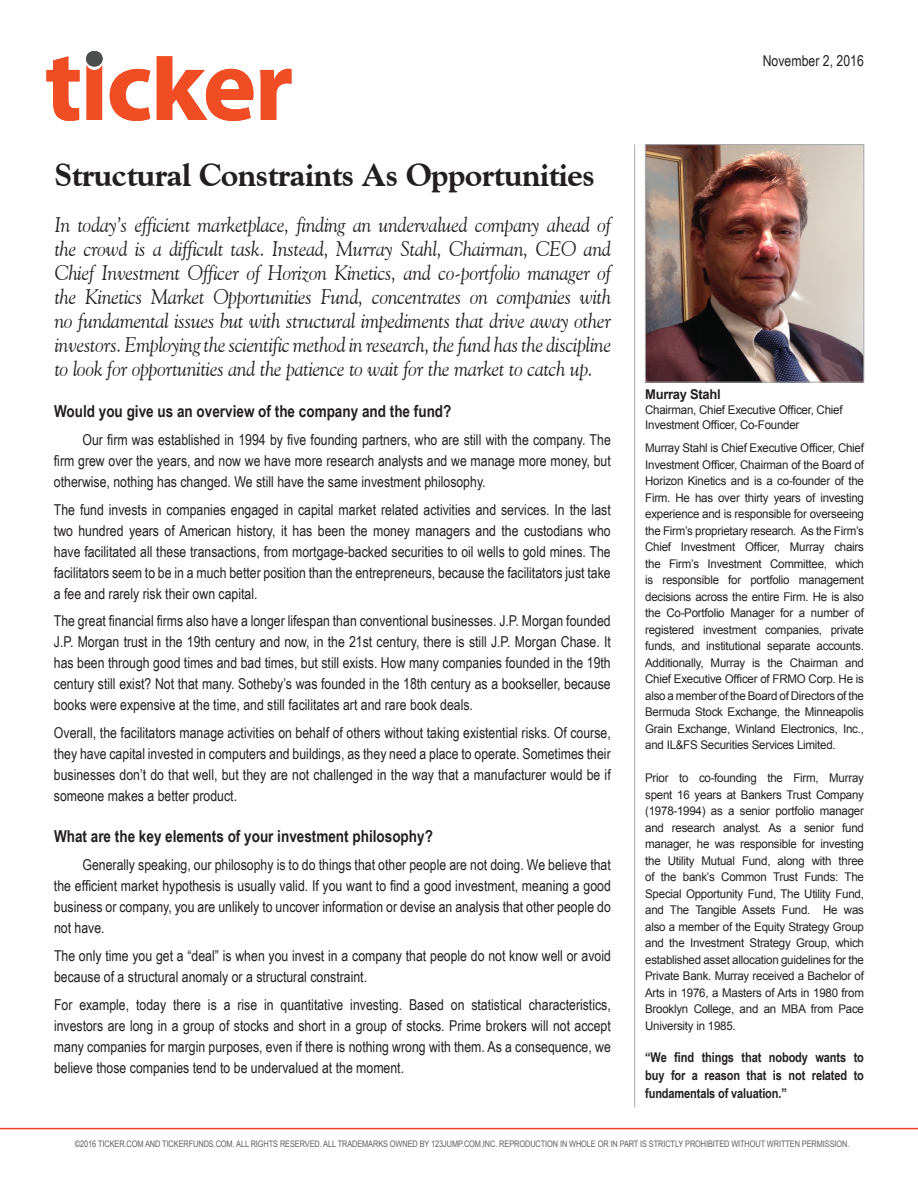
<style>
.page{position:relative;width:918px;height:1188px;background:#fff}
.page>*{position:absolute;margin:0;border:0;box-sizing:border-box;transform-origin:0 0}
.t1{font:800 31.5px "Goudy Old Style BT";letter-spacing:-.01em;color:#231f20}
.t2{font:italic 21px/24px "Goudy Old Style BT";letter-spacing:-.01em;color:#231f20;text-align:justify;scale:.94 1}
.t3{font:700 16.5px "Arial Narrow";color:#231f20}
.t4{font:15px/21px "Arial Narrow";color:#231f20;text-align:justify}
.t5{font:700 13.5px/18px "Arial Narrow";letter-spacing:-.01em;color:#231f20;text-align:justify}
.t6{font:700 13.5px "Arial";letter-spacing:-.02em;color:#231f20;scale:.96 1}
.t7{font:12px/16.5px "Arial";letter-spacing:-.02em;color:#231f20;text-align:justify;scale:.96 1}
.t8{font:9px "Arial Narrow";letter-spacing:-.01em;color:#5a5d60}
</style>
<div class="page">
<svg style="left:47px;top:56px;width:33px;height:65px"></svg>
<svg style="left:110px;top:69px;width:40px;height:52px"></svg>
<svg style="left:157px;top:56px;width:96px;height:65px"></svg>
<svg style="left:260px;top:69px;width:31px;height:51px"></svg>
<svg style="left:87px;top:65px;width:15px;height:55px"></svg>
<div style="left:86px;top:51px;width:17px;height:16px;background:#4d4e4e;border-radius:50%"></div>
<hr style="left:0;top:1128px;width:918px;height:1px;background:#ef4227">
<hr style="left:634px;top:144px;width:1px;height:963px;background:#a8a9ad">
<img style="left:647px;top:146px;width:215px;height:234px">
<div style="left:645px;top:144px;width:219px;height:238px;border:1px solid #a8a9ad"></div>
<p class="t4" style="left:763px;top:50px;width:103px">November 2, 2016</p>
<h1 class="t1" style="left:55px;top:156px;width:541px">Structural Constraints As Opportunities</h1>
<p class="t2" style="left:55px;top:212px;width:594px">In today’s efficient marketplace, finding an undervalued company ahead of the crowd is a difficult task. Instead, Murray Stahl, Chairman, CEO and Chief Investment Officer of Horizon Kinetics, and co-portfolio manager of the Kinetics Market Opportunities Fund, concentrates on companies with no fundamental issues but with structural impediments that drive away other investors. Employing the scientific method in research, the fund has the discipline to look for opportunities and the patience to wait for the market to catch up.</p>
<p class="t3" style="left:54px;top:399px;width:399px">Would you give us an overview of the company and the fund?</p>
<p class="t4" style="left:54px;top:428px;width:558px;text-indent:29px">Our firm was established in 1994 by five founding partners, who are still with the company. The firm grew over the years, and now we have more research analysts and we manage more money, but otherwise, nothing has changed. We still have the same investment philosophy.</p>
<p class="t4" style="left:54px;top:498px;width:558px">The fund invests in companies engaged in capital market related activities and services. In the last two hundred years of American history, it has been the money managers and the custodians who have facilitated all these transactions, from mortgage-backed securities to oil wells to gold mines. The facilitators seem to be in a much better position than the entrepreneurs, because the facilitators just take a fee and rarely risk their own capital.</p>
<p class="t4" style="left:54px;top:610px;width:558px">The great financial firms also have a longer lifespan than conventional businesses. J.P. Morgan founded J.P. Morgan trust in the 19th century and now, in the 21st century, there is still J.P. Morgan Chase. It has been through good times and bad times, but still exists. How many companies founded in the 19th century still exist? Not that many. Sotheby’s was founded in the 18th century as a bookseller, because books were expensive at the time, and still facilitates art and rare book deals.</p>
<p class="t4" style="left:54px;top:722px;width:558px">Overall, the facilitators manage activities on behalf of others without taking existential risks. Of course, they have capital invested in computers and buildings, as they need a place to operate. Sometimes their businesses don’t do that well, but they are not challenged in the way that a manufacturer would be if someone makes a better product.</p>
<p class="t3" style="left:54px;top:824px;width:380px">What are the key elements of your investment philosophy?</p>
<p class="t4" style="left:54px;top:854px;width:558px;text-indent:29px">Generally speaking, our philosophy is to do things that other people are not doing. We believe that the efficient market hypothesis is usually valid. If you want to find a good investment, meaning a good business or company, you are unlikely to uncover information or devise an analysis that other people do not have.</p>
<p class="t4" style="left:54px;top:944px;width:558px">The only time you get a “deal” is when you invest in a company that people do not know well or avoid because of a structural anomaly or a structural constraint.</p>
<p class="t4" style="left:54px;top:993px;width:558px">For example, today there is a rise in quantitative investing. Based on statistical characteristics, investors are long in a group of stocks and short in a group of stocks. Prime brokers will not accept many companies for margin purposes, even if there is nothing wrong with them. As a consequence, we believe those companies tend to be undervalued at the moment.</p>
<p class="t6" style="left:645px;top:385px;width:80px">Murray Stahl</p>
<p class="t7" style="left:645px;top:402px;width:207px;line-height:15px">Chairman, Chief Executive Officer, Chief<br>Investment Officer, Co-Founder</p>
<p class="t7" style="left:645px;top:440px;width:229px">Murray Stahl is Chief Executive Officer, Chief Investment Officer, Chairman of the Board of Horizon Kinetics and is a co-founder of the Firm. He has over thirty years of investing experience and is responsible for overseeing the Firm’s proprietary research. As the Firm’s Chief Investment Officer, Murray chairs the Firm’s Investment Committee, which is responsible for portfolio management decisions across the entire Firm. He is also the Co-Portfolio Manager for a number of registered investment companies, private funds, and institutional separate accounts.<br>Additionally, Murray is the Chairman and Chief Executive Officer of FRMO Corp. He is also a member of the Board of Directors of the Bermuda Stock Exchange, the Minneapolis Grain Exchange, Winland Electronics, Inc., and IL&amp;FS Securities Services Limited.</p>
<p class="t7" style="left:645px;top:770px;width:229px">Prior to co-founding the Firm, Murray spent 16 years at Bankers Trust Company (1978-1994) as a senior portfolio manager and research analyst. As a senior fund manager, he was responsible for investing the Utility Mutual Fund, along with three of the bank’s Common Trust Funds: The Special Opportunity Fund, The Utility Fund, and The Tangible Assets Fund. He was also a member of the Equity Strategy Group and the Investment Strategy Group, which established asset allocation guidelines for the Private Bank. Murray received a Bachelor of Arts in 1976, a Masters of Arts in 1980 from Brooklyn College, and an MBA from Pace University in 1985.</p>
<p class="t5" style="left:645px;top:1047px;width:220px">“We find things that nobody wants to buy for a reason that is not related to fundamentals of valuation.”</p>
<p class="t8" style="left:75px;top:1137px;width:776px">©2016 TICKER.COM AND TICKERFUNDS.COM. ALL RIGHTS RESERVED. ALL TRADEMARKS OWNED BY 123JUMP.COM,INC. REPRODUCTION IN WHOLE OR IN PART IS STRICTLY PROHIBITED WITHOUT WRITTEN PERMISSION.</p>
</div>
